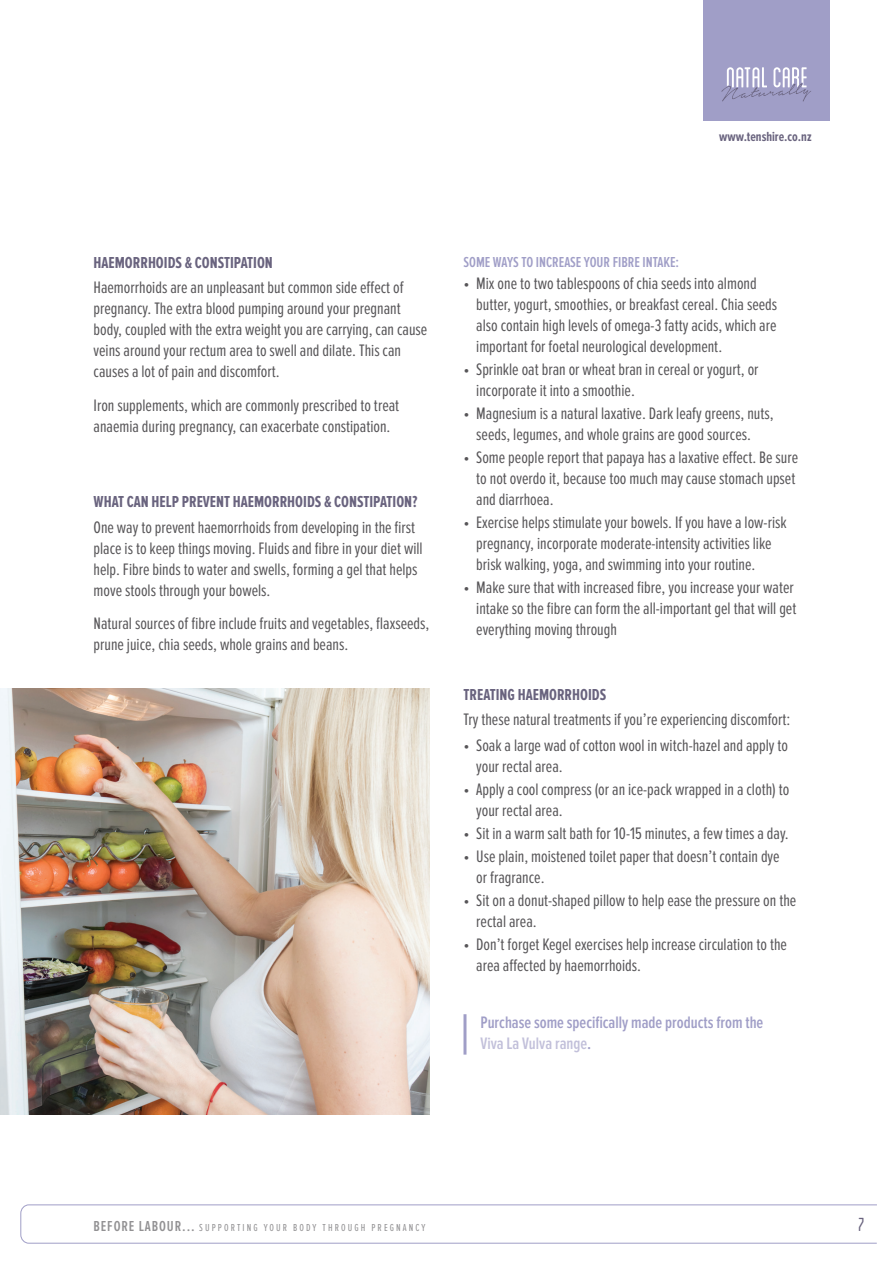
<style>
.page{position:relative;width:893px;height:1263px;background:#fff}
.page>*{position:absolute;margin:0;border:0;box-sizing:border-box;transform-origin:0 0}
.t1{font:condensed 19.8px "Blanch";color:#69637e}
.t2{font:17.25px/21px "Proxima Nova Ex Cn";color:#575558}
.t3{font:600 17.25px/21px "Proxima Nova Ex Cn";color:#a09ec7}
.t4{font:700 16.5px "Proxima Nova Ex Cn";color:#69637e}
.t5{font:600 15px "Proxima Nova Ex Cn";color:#a09ec7}
.t6{font:700 13.65px "Proxima Nova Ex Cn";color:#69637e}
.t7{font:10.5px "Proxima Nova Ex Cn";letter-spacing:.2em;color:#929193}
.s1{color:#c2c0da}
.s2{font-weight:600;font-size:15px}
</style>
<div class="page">
<div style="left:703px;top:0;width:127px;height:121px;background:#a09ec7"></div>
<svg style="left:721px;top:67px;width:90px;height:35px"></svg>
<svg style="left:21px;top:1205px;width:856px;height:38px"></svg>
<img style="left:0;top:689px;width:429px;height:425px">
<hr style="left:463px;top:1014px;width:3px;height:40px;background:#a09ec7">
<p class="t6" style="left:719px;top:128px;width:94px">www.tenshire.co.nz</p>
<p class="t4" style="left:94px;top:254px;width:181px">HAEMORRHOIDS &amp; CONSTIPATION</p>
<p class="t2" style="left:94px;top:278px;width:335px">Haemorrhoids are an unpleasant but common side effect of pregnancy. The extra blood pumping around your pregnant body, coupled with the extra weight you are carrying, can cause veins around your rectum area to swell and dilate. This can causes a lot of pain and discomfort.</p>
<p class="t2" style="left:94px;top:395px;width:307px">Iron supplements, which are commonly prescribed to treat anaemia during pregnancy, can exacerbate constipation.</p>
<p class="t4" style="left:94px;top:493px;width:325px">WHAT CAN HELP PREVENT HAEMORRHOIDS &amp; CONSTIPATION?</p>
<p class="t2" style="left:94px;top:517px;width:331px">One way to prevent haemorrhoids from developing in the first place is to keep things moving. Fluids and fibre in your diet will help. Fibre binds to water and swells, forming a gel that helps move stools through your bowels.</p>
<p class="t2" style="left:94px;top:614px;width:337px">Natural sources of fibre include fruits and vegetables, flaxseeds, prune juice, chia seeds, whole grains and beans.</p>
<p class="t5" style="left:463px;top:254px;width:217px">SOME WAYS TO INCREASE YOUR FIBRE INTAKE:</p>
<p class="t2" style="left:476px;top:273px;width:302px;text-indent:-13px">• Mix one to two tablespoons of chia seeds into almond butter, yogurt, smoothies, or breakfast cereal. Chia seeds also contain high levels of omega-3 fatty acids, which are important for foetal neurological development.</p>
<p class="t2" style="left:476px;top:359px;width:284px;text-indent:-13px">• Sprinkle oat bran or wheat bran in cereal or yogurt, or incorporate it into a smoothie.</p>
<p class="t2" style="left:463px;top:403px;width:312px;text-align:center">• Magnesium is a natural laxative. Dark leafy greens, nuts, seeds, legumes, and whole grains are good sources.</p>
<p class="t2" style="left:476px;top:447px;width:324px;text-indent:-13px">• Some people report that papaya has a laxative effect. Be sure to not overdo it, because too much may cause stomach upset and diarrhoea.</p>
<p class="t2" style="left:476px;top:512px;width:312px;text-indent:-13px">• Exercise helps stimulate your bowels. If you have a low-risk pregnancy, incorporate moderate-intensity activities like brisk walking, yoga, and swimming into your routine.</p>
<p class="t2" style="left:476px;top:578px;width:322px;text-indent:-13px">• Make sure that with increased fibre, you increase your water intake so the fibre can form the all-important gel that will get everything moving through</p>
<p class="t4" style="left:463px;top:685px;width:144px">TREATING HAEMORRHOIDS</p>
<p class="t2" style="left:463px;top:710px;width:328px">Try these natural treatments if you’re experiencing discomfort:</p>
<p class="t2" style="left:476px;top:735px;width:313px;text-indent:-13px">• Soak a large wad of cotton wool in witch-hazel and apply to your rectal area.</p>
<p class="t2" style="left:476px;top:779px;width:315px;text-indent:-13px">• Apply a cool compress (or an ice-pack wrapped in a cloth) to your rectal area.</p>
<p class="t2" style="left:463px;top:823px;width:327px">• Sit in a warm salt bath for 10-15 minutes, a few times a day.</p>
<p class="t2" style="left:476px;top:846px;width:305px;text-indent:-13px">• Use plain, moistened toilet paper that doesn’t contain dye or fragrance.</p>
<p class="t2" style="left:476px;top:890px;width:322px;text-indent:-13px">• Sit on a donut-shaped pillow to help ease the pressure on the rectal area.</p>
<p class="t2" style="left:476px;top:934px;width:312px;text-indent:-13px">• Don’t forget Kegel exercises help increase circulation to the area affected by haemorrhoids.</p>
<p class="t3" style="left:480px;top:1012px;width:284px">Purchase some specifically made products from the<br><span class="s1">Viva La Vulva range</span>.</p>
<p class="t7" style="left:94px;top:1221px;width:333px"><span class="s2">BEFORE LABOUR...</span> SUPPORTING YOUR BODY THROUGH PREGNANCY</p>
<p class="t1" style="left:858px;top:1214px;width:8px">7</p>
</div>
